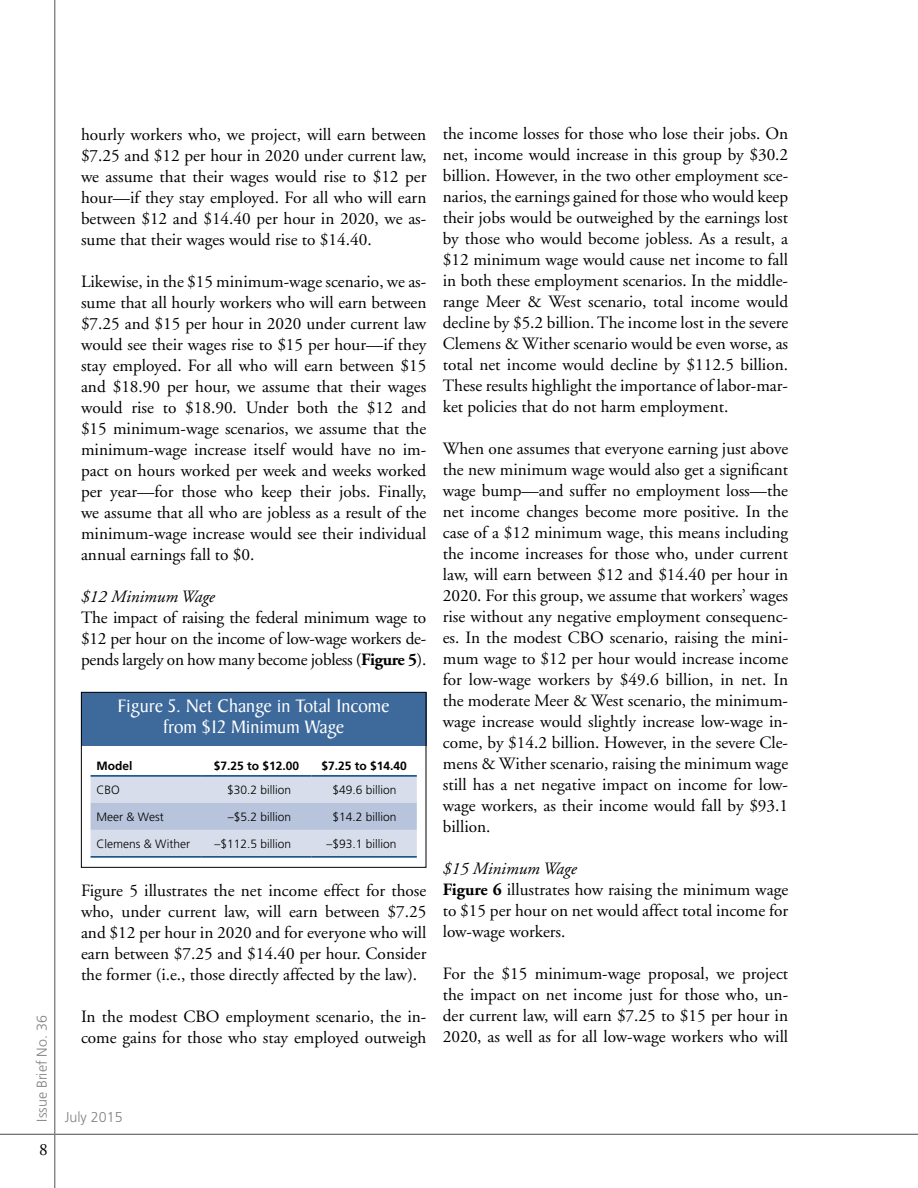
<style>
.page{position:relative;width:918px;height:1188px;background:#fff}
.page>*{position:absolute;margin:0;border:0;box-sizing:border-box;transform-origin:0 0}
.t1{font:19.5px/21px "Baker Signet";color:#fff;text-align:center}
.t2{font:17.25px/21px "Adobe Garamond";color:#000;text-align:justify}
.t3{font:italic 17.25px "Adobe Garamond";color:#000}
.t4{font:300 14.25px "Frutiger";color:#808285}
.t5{font:300 12px "Frutiger";color:#000}
.t6{font:700 12px "Frutiger";color:#000}
.s1{font-weight:700}
.s2{font-style:italic}
</style>
<div class="page">
<hr style="left:54px;top:0;width:1px;height:1188px;background:#808285">
<hr style="left:0;top:1134px;width:918px;height:1px;background:#808285">
<div style="left:81px;top:692px;width:345px;height:54px;background:#3d699b"></div>
<svg style="left:91px;top:777px;width:326px;height:79px"></svg>
<hr style="left:91px;top:775px;width:110px;height:2px;background:#00447c">
<hr style="left:201px;top:775px;width:111px;height:2px;background:#00447c">
<hr style="left:312px;top:775px;width:105px;height:2px;background:#00447c">
<hr style="left:91px;top:856px;width:110px;height:2px;background:#00447c">
<hr style="left:201px;top:856px;width:111px;height:2px;background:#00447c">
<hr style="left:312px;top:856px;width:105px;height:2px;background:#00447c">
<div style="left:81px;top:692px;width:345px;height:176px;border:1px solid #000"></div>
<p class="t4" style="left:34px;top:1122px;width:108px;rotate:-90deg">Issue Brief No. 36</p>
<p class="t2" style="left:39px;top:1139px;width:10px">8</p>
<p class="t2" style="left:81px;top:125px;width:347px">hourly workers who, we project, will earn between $7.25 and $12 per hour in 2020 under current law, we assume that their wages would rise to $12 per hour—if they stay employed. For all who will earn between $12 and $14.40 per hour in 2020, we as&shy;sume that their wages would rise to $14.40.</p>
<p class="t2" style="left:81px;top:272px;width:347px">Likewise, in the $15 minimum-wage scenario, we as&shy;sume that all hourly workers who will earn between $7.25 and $15 per hour in 2020 under current law would see their wages rise to $15 per hour—if they stay employed. For all who will earn between $15 and $18.90 per hour, we assume that their wages would rise to $18.90. Under both the $12 and $15 minimum-wage scenarios, we assume that the minimum-wage increase itself would have no im&shy;pact on hours worked per week and weeks worked per year—for those who keep their jobs. Finally, we assume that all who are jobless as a result of the minimum-wage increase would see their individual annual earnings fall to $0.</p>
<p class="t3" style="left:81px;top:588px;width:135px">$12 Minimum Wage</p>
<p class="t2" style="left:81px;top:608px;width:347px">The impact of raising the federal minimum wage to $12 per hour on the income of low-wage workers de&shy;pends largely on how many become jobless (<span class="s1">Figure 5</span>).</p>
<p class="t1" style="left:118px;top:696px;width:273px">Figure 5. Net Change in Total Income from $12 Minimum Wage</p>
<p class="t6" style="left:97px;top:759px;width:37px">Model</p>
<p class="t6" style="left:214px;top:759px;width:87px">$7.25 to $12.00</p>
<p class="t6" style="left:321px;top:759px;width:87px">$7.25 to $14.40</p>
<p class="t5" style="left:97px;top:783px;width:25px">CBO</p>
<p class="t5" style="left:227px;top:783px;width:66px">$30.2 billion</p>
<p class="t5" style="left:333px;top:783px;width:66px">$49.6 billion</p>
<p class="t5" style="left:97px;top:810px;width:69px">Meer &amp; West</p>
<p class="t5" style="left:228px;top:810px;width:65px">–$5.2 billion</p>
<p class="t5" style="left:333px;top:810px;width:66px">$14.2 billion</p>
<p class="t5" style="left:97px;top:837px;width:95px">Clemens &amp; Wither</p>
<p class="t5" style="left:215px;top:837px;width:78px">–$112.5 billion</p>
<p class="t5" style="left:327px;top:837px;width:72px">–$93.1 billion</p>
<p class="t2" style="left:81px;top:881px;width:347px">Figure 5 illustrates the net income effect for those who, under current law, will earn between $7.25 and $12 per hour in 2020 and for everyone who will earn between $7.25 and $14.40 per hour. Consider the former (i.e., those directly affected by the law).</p>
<p class="t2" style="left:81px;top:1007px;width:347px">In the modest CBO employment scenario, the in&shy;come gains for those who stay employed outweigh</p>
<p class="t2" style="left:443px;top:124px;width:347px">the income losses for those who lose their jobs. On net, income would increase in this group by $30.2 billion. However, in the two other employment sce&shy;narios, the earnings gained for those who would keep their jobs would be outweighed by the earnings lost by those who would become jobless. As a result, a $12 minimum wage would cause net income to fall in both these employment scenarios. In the middle&shy;range Meer &amp; West scenario, total income would decline by $5.2 billion. The income lost in the severe Clemens &amp; Wither scenario would be even worse, as total net income would decline by $112.5 billion.<br>These results highlight the importance of labor-mar&shy;ket policies that do not harm employment.</p>
<p class="t2" style="left:443px;top:439px;width:347px">When one assumes that everyone earning just above the new minimum wage would also get a significant wage bump—and suffer no employment loss—the net income changes become more positive. In the case of a $12 minimum wage, this means including the income increases for those who, under current law, will earn between $12 and $14.40 per hour in 2020. For this group, we assume that workers’ wages rise without any negative employment consequenc&shy;es. In the modest CBO scenario, raising the mini&shy;mum wage to $12 per hour would increase income for low-wage workers by $49.6 billion, in net. In the moderate Meer &amp; West scenario, the minimum&shy;wage increase would slightly increase low-wage in&shy;come, by $14.2 billion. However, in the severe Cle&shy;mens &amp; Wither scenario, raising the minimum wage still has a net negative impact on income for low&shy;wage workers, as their income would fall by $93.1 billion.</p>
<p class="t2" style="left:443px;top:858px;width:347px;text-align:left"><span class="s2">$15 Minimum Wage<br></span><span class="s1">Figure 6</span> illustrates how raising the minimum wage to $15 per hour on net would affect total income for low-wage workers.</p>
<p class="t2" style="left:443px;top:963px;width:347px">For the $15 minimum-wage proposal, we project the impact on net income just for those who, un&shy;der current law, will earn $7.25 to $15 per hour in 2020, as well as for all low-wage workers who will</p>
<p class="t4" style="left:65px;top:1109px;width:59px">July 2015</p>
</div>
